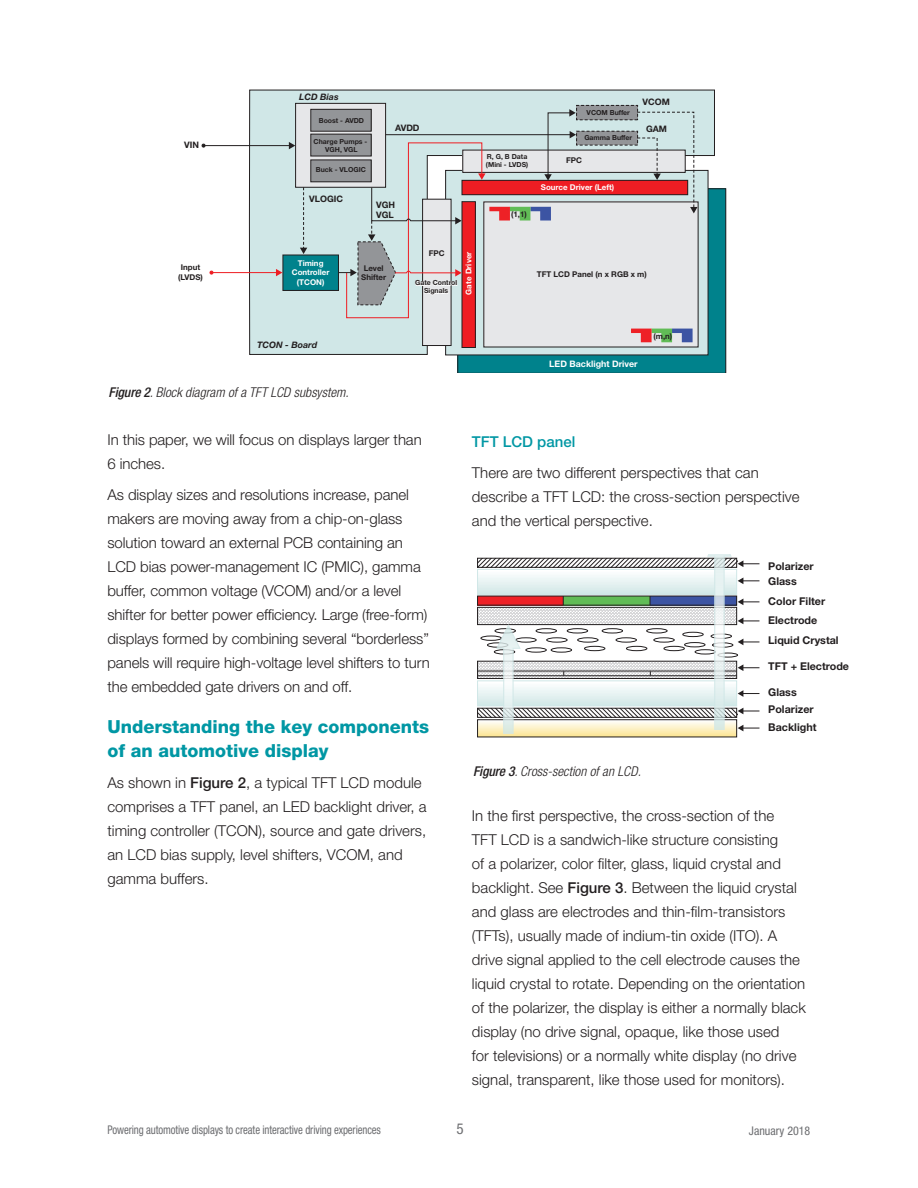
<style>
.page{position:relative;width:918px;height:1188px;background:#fff}
.page>*{position:absolute;margin:0;border:0;box-sizing:border-box;transform-origin:0 0}
.t1{font:800 18px/24px "Helvetica Neue LT Std";color:#0097a4}
.t2{font:300 15px/24px "Helvetica Neue LT Std";color:#231f20}
.t3{font:500 15px "Helvetica Neue LT Std";color:#0097a4}
.t4{font:condensed 15px "Helvetica Neue LT Std";color:#6c6d70}
.t5{font:italic 300 condensed 13.5px "Helvetica Neue LT Std";letter-spacing:.005em;color:#231f20}
.t6{font:condensed 12px "Helvetica Neue LT Std";letter-spacing:-.01em;color:#6c6d70;scale:.9 1}
.t7{font:condensed 12px "Helvetica Neue LT Std";letter-spacing:-.01em;color:#6c6d70}
.t8{font:700 10.65px/14.5px "Helvetica Neue LT Std";color:#231f20}
.t9{font:700 9px/10.6px "Helvetica Neue LT Std";color:#231f20}
.t10{font:700 9px "Helvetica Neue LT Std";color:#fff}
.t11{font:italic 700 9px "Helvetica Neue LT Std";color:#231f20}
.t12{font:700 7.95px/9.4px "Helvetica Neue LT Std";color:#231f20;text-align:center}
.t13{font:700 7.95px/9.4px "Helvetica Neue LT Std";color:#fff;text-align:center}
.t14{font:700 6.9px/7.9px "Helvetica Neue LT Std";color:#231f20;text-align:center}
.s1{font-weight:500}
</style>
<div class="page">
<div style="left:458px;top:189px;width:268px;height:184px;background:#00828c"></div>
<svg style="left:249px;top:89px;width:466px;height:266px;background:#c2dada"></svg>
<div style="left:484px;top:202px;width:214px;height:145px;background:#e6e7e9"></div>
<div style="left:296px;top:103px;width:90px;height:84px;background:#e6e7e9"></div>
<div style="left:295px;top:103px;width:91px;height:85px;border:1px solid #231f20"></div>
<div style="left:463px;top:150px;width:222px;height:22px;background:#e6e7e9"></div>
<div style="left:462px;top:150px;width:224px;height:23px;border:1px solid #231f20"></div>
<div style="left:423px;top:199px;width:28px;height:147px;background:#e6e7e9"></div>
<div style="left:422px;top:199px;width:29px;height:147px;border:1px solid #231f20"></div>
<svg style="left:631px;top:328px;width:62px;height:14px"></svg>
<div style="left:311px;top:109px;width:60px;height:22px;background:#939598"></div>
<div style="left:310px;top:109px;width:62px;height:23px;border:1px solid #231f20"></div>
<div style="left:311px;top:134px;width:60px;height:22px;background:#939598"></div>
<div style="left:310px;top:134px;width:62px;height:22px;border:1px solid #231f20"></div>
<div style="left:311px;top:160px;width:60px;height:22px;background:#939598"></div>
<div style="left:310px;top:160px;width:62px;height:22px;border:1px solid #231f20"></div>
<div style="left:283px;top:255px;width:55px;height:35px;background:#00828c"></div>
<div style="left:283px;top:255px;width:56px;height:36px;border:1px solid #231f20"></div>
<div style="left:577px;top:105px;width:61px;height:15px;background:#939598"></div>
<div style="left:576px;top:105px;width:62px;height:15px;border:1px dashed #231f20"></div>
<div style="left:577px;top:131px;width:61px;height:14px;background:#939598"></div>
<div style="left:462px;top:180px;width:226px;height:15px;background:#ee1d23"></div>
<div style="left:462px;top:180px;width:226px;height:15px;border:1px solid #231f20"></div>
<div style="left:462px;top:202px;width:13px;height:146px;background:#ee1d23"></div>
<div style="left:462px;top:201px;width:14px;height:147px;border:1px solid #231f20"></div>
<hr style="left:205px;top:145px;width:85px;height:1px;background:#231f20">
<svg style="left:289px;top:142px;width:6px;height:7px"></svg>
<hr style="left:213px;top:272px;width:64px;height:1px;background:#ee1d23">
<svg style="left:276px;top:269px;width:6px;height:7px"></svg>
<svg style="left:300px;top:187px;width:7px;height:67px"></svg>
<svg style="left:637px;top:111px;width:61px;height:102px"></svg>
<svg style="left:339px;top:109px;width:237px;height:209px"></svg>
<div style="left:478px;top:720px;width:259px;height:17px;background:#fce69b"></div>
<hr style="left:477px;top:675px;width:260px;height:1px;background:#231f20">
<svg style="left:478px;top:555px;width:281px;height:179px"></svg>
<p class="t9" style="left:184px;top:139px;width:16px">VIN</p>
<p class="t12" style="left:178px;top:262px;width:26px">Input (LVDS)</p>
<p class="t11" style="left:299px;top:91px;width:41px">LCD Bias</p>
<p class="t14" style="left:319px;top:116px;width:47px">Boost - AVDD</p>
<p class="t14" style="left:314px;top:138px;width:55px">Charge Pumps -<br>VGH, VGL</p>
<p class="t14" style="left:316px;top:166px;width:52px">Buck - VLOGIC</p>
<p class="t9" style="left:395px;top:122px;width:26px">AVDD</p>
<p class="t9" style="left:309px;top:193px;width:35px">VLOGIC</p>
<p class="t9" style="left:376px;top:199px;width:21px">VGH<br>VGL</p>
<p class="t13" style="left:292px;top:258px;width:39px">Timing<br>Controller (TCON)</p>
<p class="t12" style="left:361px;top:263px;width:26px">Level<br>Shifter</p>
<p class="t12" style="left:429px;top:248px;width:17px">FPC</p>
<p class="t13" style="left:464px;top:295px;width:44px;rotate:-90deg">Gate Driver</p>
<p class="t14" style="left:415px;top:279px;width:44px">Gate Control<br>Signals</p>
<p class="t14" style="left:486px;top:152px;width:44px;text-align:left">R, G, B Data (Mini - LVDS)</p>
<p class="t12" style="left:511px;top:209px;width:17px">(1,1)</p>
<p class="t14" style="left:587px;top:109px;width:45px">VCOM Buffer</p>
<p class="t14" style="left:584px;top:134px;width:49px">Gamma Buffer</p>
<p class="t12" style="left:566px;top:156px;width:17px">FPC</p>
<p class="t13" style="left:541px;top:182px;width:75px">Source Driver (Left)</p>
<p class="t9" style="left:643px;top:96px;width:29px">VCOM</p>
<p class="t9" style="left:646px;top:123px;width:22px">GAM</p>
<p class="t12" style="left:537px;top:269px;width:111px">TFT LCD Panel (n x RGB x m)</p>
<p class="t11" style="left:257px;top:339px;width:62px">TCON - Board</p>
<p class="t5" style="left:109px;top:384px;width:242px"><span class="s1">Figure 2</span>. Block diagram of a TFT LCD subsystem.</p>
<p class="t10" style="left:549px;top:359px;width:90px">LED Backlight Driver</p>
<p class="t12" style="left:653px;top:331px;width:20px">(m,n)</p>
<p class="t2" style="left:107px;top:427px;width:316px">In this paper, we will focus on displays larger than<br>6 inches.</p>
<p class="t2" style="left:107px;top:482px;width:324px">As display sizes and resolutions increase, panel makers are moving away from a chip-on-glass solution toward an external PCB containing an LCD bias power-management IC (PMIC), gamma buffer, common voltage (VCOM) and/or a level shifter for better power efficiency. Large (free-form) displays formed by combining several “borderless” panels will require high-voltage level shifters to turn the embedded gate drivers on and off.</p>
<p class="t1" style="left:107px;top:714px;width:323px">Understanding the key components of an automotive display</p>
<p class="t2" style="left:107px;top:770px;width:321px">As shown in <span class="s1">Figure 2</span>, a typical TFT LCD module comprises a TFT panel, an LED backlight driver, a timing controller (TCON), source and gate drivers, an LCD bias supply, level shifters, VCOM, and gamma buffers.</p>
<p class="t3" style="left:472px;top:433px;width:105px">TFT LCD panel</p>
<p class="t2" style="left:472px;top:460px;width:329px">There are two different perspectives that can describe a TFT LCD: the cross-section perspective and the vertical perspective.</p>
<p class="t5" style="left:473px;top:764px;width:169px"><span class="s1">Figure 3</span>. Cross-section of an LCD.</p>
<p class="t8" style="left:768px;top:559px;width:47px">Polarizer<br>Glass</p>
<p class="t8" style="left:768px;top:591px;width:58px;line-height:18.9px">Color Filter<br>Electrode</p>
<p class="t8" style="left:768px;top:633px;width:72px">Liquid Crystal</p>
<p class="t8" style="left:768px;top:659px;width:82px">TFT + Electrode</p>
<p class="t8" style="left:768px;top:684px;width:47px;line-height:16.5px">Glass<br>Polarizer</p>
<p class="t8" style="left:768px;top:720px;width:50px">Backlight</p>
<p class="t2" style="left:472px;top:803px;width:335px">In the first perspective, the cross-section of the<br>TFT LCD is a sandwich-like structure consisting<br>of a polarizer, color filter, glass, liquid crystal and backlight. See <span class="s1">Figure 3</span>. Between the liquid crystal and glass are electrodes and thin-film-transistors (TFTs), usually made of indium-tin oxide (ITO). A drive signal applied to the cell electrode causes the liquid crystal to rotate. Depending on the orientation of the polarizer, the display is either a normally black display (no drive signal, opaque, like those used<br>for televisions) or a normally white display (no drive signal, transparent, like those used for monitors).</p>
<p class="t6" style="left:107px;top:1123px;width:305px">Powering automotive displays to create interactive driving experiences</p>
<p class="t4" style="left:456px;top:1120px;width:9px">5</p>
<p class="t7" style="left:749px;top:1124px;width:63px">January 2018</p>
</div>
